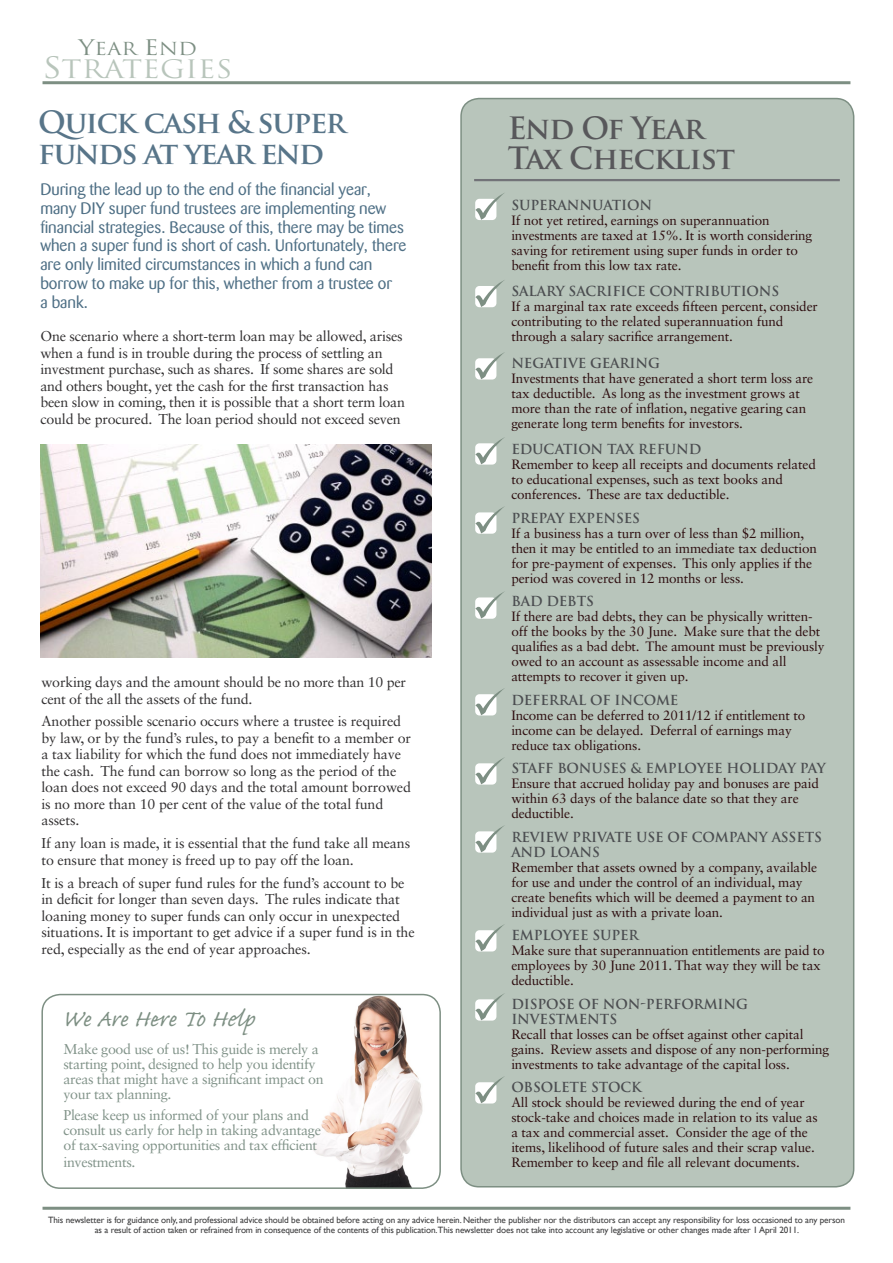
<style>
.page{position:relative;width:893px;height:1263px;background:#fff}
.page>*{position:absolute;margin:0;border:0;box-sizing:border-box;transform-origin:0 0}
.Article_Heading{font:700 30px/30.8px "Trajan Pro";letter-spacing:-.05em;color:#587589}
.Article_Heading-2{font:700 30px "Trajan Pro";letter-spacing:-.03em;color:#58585b}
.t1{font:30px "Caflisch Script Pro";letter-spacing:-.005em;color:#7d8f83}
.t2{font:24.75px "Trajan";color:#b8c5bb;scale:1.18 1}
.t3{font:17.4px "Trajan";color:#7d8f83;scale:1.18 1}
.Body_Text_-_1st_Para{font:16.5px/18.8px "Barmeno";color:#4e6f85}
.Body_Text{font:14.25px/16.5px "Sabon LT Std";letter-spacing:-.01em;color:#312f30}
.Body_Text-2{font:14.25px/15px "Sabon LT Std";letter-spacing:-.025em;color:#819389}
.Body_Text_2{font:13.5px/15px "Sabon LT Std";letter-spacing:-.01em;color:#2d0d0f}
.Yr_End_Tips_Heading{font:700 13.5px/15px "Trajan Pro";letter-spacing:-.01em;color:#4b4d50}
.t4{font:9.15px/9.8px "Gill Sans";letter-spacing:-.01em;color:#3e3e3f;text-align:center}
.s1{font-size:20.85px}
.s2{font-size:28.8px}
</style>
<div class="page">
<hr style="left:43px;top:1207px;width:807px;height:3px;background:#7d8f83">
<hr style="left:43px;top:81px;width:807px;height:3px;background:#7d8f83">
<div style="left:461px;top:99px;width:393px;height:1088px;background:#b8c5bb;border-radius:18px"></div>
<div style="left:460px;top:98px;width:394px;height:1089px;border:2px solid #7d8f83;border-radius:18px"></div>
<img style="left:313px;top:997px;width:117px;height:192px">
<div style="left:41px;top:994px;width:400px;height:195px;border:2px solid #7d8f83;border-radius:18px"></div>
<svg style="left:475px;top:193px;width:29px;height:27px"></svg>
<svg style="left:475px;top:280px;width:29px;height:27px"></svg>
<svg style="left:475px;top:352px;width:30px;height:27px"></svg>
<svg style="left:475px;top:443px;width:21px;height:22px"></svg>
<svg style="left:475px;top:437px;width:30px;height:27px"></svg>
<svg style="left:475px;top:512px;width:21px;height:22px"></svg>
<svg style="left:475px;top:506px;width:30px;height:27px"></svg>
<svg style="left:475px;top:597px;width:21px;height:22px"></svg>
<svg style="left:475px;top:591px;width:30px;height:27px"></svg>
<svg style="left:475px;top:688px;width:30px;height:27px"></svg>
<svg style="left:475px;top:757px;width:30px;height:27px"></svg>
<svg style="left:475px;top:831px;width:21px;height:22px"></svg>
<svg style="left:475px;top:825px;width:30px;height:27px"></svg>
<svg style="left:475px;top:924px;width:30px;height:27px"></svg>
<svg style="left:475px;top:993px;width:30px;height:27px"></svg>
<img style="left:40px;top:444px;width:392px;height:213px">
<svg style="left:475px;top:1076px;width:30px;height:27px"></svg>
<hr style="left:474px;top:179px;width:366px;height:2px;background:#727378">
<p class="t3" style="left:79px;top:38px;width:102px"><span class="s1">Y</span>EAR <span class="s1">E</span>ND</p>
<p class="t2" style="left:42px;top:54px;width:162px"><span class="s2">S</span>TRATEGIES</p>
<p class="Article_Heading" style="left:38px;top:107px;width:310px">Quick cash &amp; super funds at year end</p>
<p class="Body_Text_-_1st_Para" style="left:40px;top:180px;width:368px">During the lead up to the end of the financial year, many DIY super fund trustees are implementing new financial strategies. Because of this, there may be times when a super fund is short of cash. Unfortunately, there are only limited circumstances in which a fund can borrow to make up for this, whether from a trustee or<br>a bank.</p>
<p class="Body_Text" style="left:40px;top:328px;width:366px">One scenario where a short-term loan may be allowed, arises when a fund is in trouble during the process of settling an investment purchase, such as shares. If some shares are sold and others bought, yet the cash for the first transaction has been slow in coming, then it is possible that a short term loan could be procured. The loan period should not exceed seven</p>
<p class="Body_Text" style="left:41px;top:674px;width:366px">working days and the amount should be no more than 10 per cent of the all the assets of the fund.</p>
<p class="Body_Text" style="left:41px;top:713px;width:371px">Another possible scenario occurs where a trustee is required by law, or by the fund’s rules, to pay a benefit to a member or a tax liability for which the fund does not immediately have the cash. The fund can borrow so long as the period of the loan does not exceed 90 days and the total amount borrowed is no more than 10 per cent of the value of the total fund assets.</p>
<p class="Body_Text" style="left:41px;top:835px;width:370px">If any loan is made, it is essential that the fund take all means to ensure that money is freed up to pay off the loan.</p>
<p class="Body_Text" style="left:41px;top:874px;width:375px">It is a breach of super fund rules for the fund’s account to be in deficit for longer than seven days. The rules indicate that loaning money to super funds can only occur in unexpected situations. It is important to get advice if a super fund is in the red, especially as the end of year approaches.</p>
<p class="t1" style="left:62px;top:1003px;width:193px">We Are Here To Help</p>
<p class="Body_Text-2" style="left:63px;top:1041px;width:262px">Make good use of us! This guide is merely a starting point, designed to help you identify areas that might have a significant impact on your tax planning.</p>
<p class="Body_Text-2" style="left:63px;top:1108px;width:259px">Please keep us informed of your plans and consult us early for help in taking advantage of tax-saving opportunities and tax efficient</p>
<p class="Body_Text-2" style="left:63px;top:1155px;width:74px">investments.</p>
<p class="Article_Heading-2" style="left:508px;top:109px;width:199px">End Of Year</p>
<p class="Article_Heading-2" style="left:508px;top:140px;width:229px">Tax Checklist</p>
<p class="Yr_End_Tips_Heading" style="left:511px;top:197px;width:142px">SUPERANNUATION</p>
<p class="Body_Text_2" style="left:511px;top:212px;width:302px">If not yet retired, earnings on superannuation investments are taxed at 15%. It is worth considering saving for retirement using super funds in order to benefit from this low tax rate.</p>
<p class="Yr_End_Tips_Heading" style="left:511px;top:284px;width:269px">SALARY SACRIFICE CONTRIBUTIONS</p>
<p class="Body_Text_2" style="left:511px;top:299px;width:308px">If a marginal tax rate exceeds fifteen percent, consider contributing to the related superannuation fund through a salary sacrifice arrangement.</p>
<p class="Yr_End_Tips_Heading" style="left:511px;top:355px;width:150px">NEGATIVE GEARING</p>
<p class="Body_Text_2" style="left:511px;top:370px;width:303px">Investments that have generated a short term loss are tax deductible. As long as the investment grows at more than the rate of inflation, negative gearing can generate long term benefits for investors.</p>
<p class="Yr_End_Tips_Heading" style="left:511px;top:442px;width:192px">EDUCATION TAX REFUND</p>
<p class="Body_Text_2" style="left:511px;top:457px;width:306px">Remember to keep all receipts and documents related to educational expenses, such as text books and conferences. These are tax deductible.</p>
<p class="Yr_End_Tips_Heading" style="left:511px;top:510px;width:130px">PREPAY EXPENSES</p>
<p class="Body_Text_2" style="left:511px;top:525px;width:307px">If a business has a turn over of less than $2 million, then it may be entitled to an immediate tax deduction for pre-payment of expenses. This only applies if the period was covered in 12 months or less.</p>
<p class="Yr_End_Tips_Heading" style="left:511px;top:594px;width:84px">BAD DEBTS</p>
<p class="Body_Text_2" style="left:511px;top:609px;width:315px">If there are bad debts, they can be physically written&shy;off the books by the 30 June. Make sure that the debt qualifies as a bad debt. The amount must be previously owed to an account as assessable income and all attempts to recover it given up.</p>
<p class="Yr_End_Tips_Heading" style="left:511px;top:692px;width:169px">DEFERRAL OF INCOME</p>
<p class="Body_Text_2" style="left:511px;top:707px;width:295px">Income can be deferred to 2011/12 if entitlement to income can be delayed. Deferral of earnings may reduce tax obligations.</p>
<p class="Yr_End_Tips_Heading" style="left:511px;top:761px;width:316px">STAFF BONUSES &amp; EMPLOYEE HOLIDAY PAY</p>
<p class="Body_Text_2" style="left:511px;top:776px;width:309px">Ensure that accrued holiday pay and bonuses are paid within 63 days of the balance date so that they are deductible.</p>
<p class="Yr_End_Tips_Heading" style="left:511px;top:829px;width:312px">REVIEW PRIVATE USE OF COMPANY ASSETS<br>AND LOANS</p>
<p class="Body_Text_2" style="left:511px;top:859px;width:307px">Remember that assets owned by a company, available for use and under the control of an individual, may create benefits which will be deemed a payment to an individual just as with a private loan.</p>
<p class="Yr_End_Tips_Heading" style="left:511px;top:928px;width:129px">EMPLOYEE SUPER</p>
<p class="Body_Text_2" style="left:511px;top:943px;width:315px">Make sure that superannuation entitlements are paid to employees by 30 June 2011. That way they will be tax deductible.</p>
<p class="Yr_End_Tips_Heading" style="left:511px;top:996px;width:238px">DISPOSE OF NON-PERFORMING<br>INVESTMENTS</p>
<p class="Body_Text_2" style="left:511px;top:1026px;width:319px">Recall that losses can be offset against other capital gains. Review assets and dispose of any non-performing investments to take advantage of the capital loss.</p>
<p class="Yr_End_Tips_Heading" style="left:511px;top:1080px;width:132px">OBSOLETE STOCK</p>
<p class="Body_Text_2" style="left:511px;top:1095px;width:308px">All stock should be reviewed during the end of year stock-take and choices made in relation to its value as a tax and commercial asset. Consider the age of the items, likelihood of future sales and their scrap value.<br>Remember to keep and file all relevant documents.</p>
<p class="t4" style="left:48px;top:1215px;width:798px">This newsletter is for guidance only, and professional advice should be obtained before acting on any advice herein. Neither the publisher nor the distributors can accept any responsibility for loss occasioned to any person as a result of action taken or refrained from in consequence of the contents of this publication.This newsletter does not take into account any legislative or other changes made after 1 April 2011.</p>
</div>
